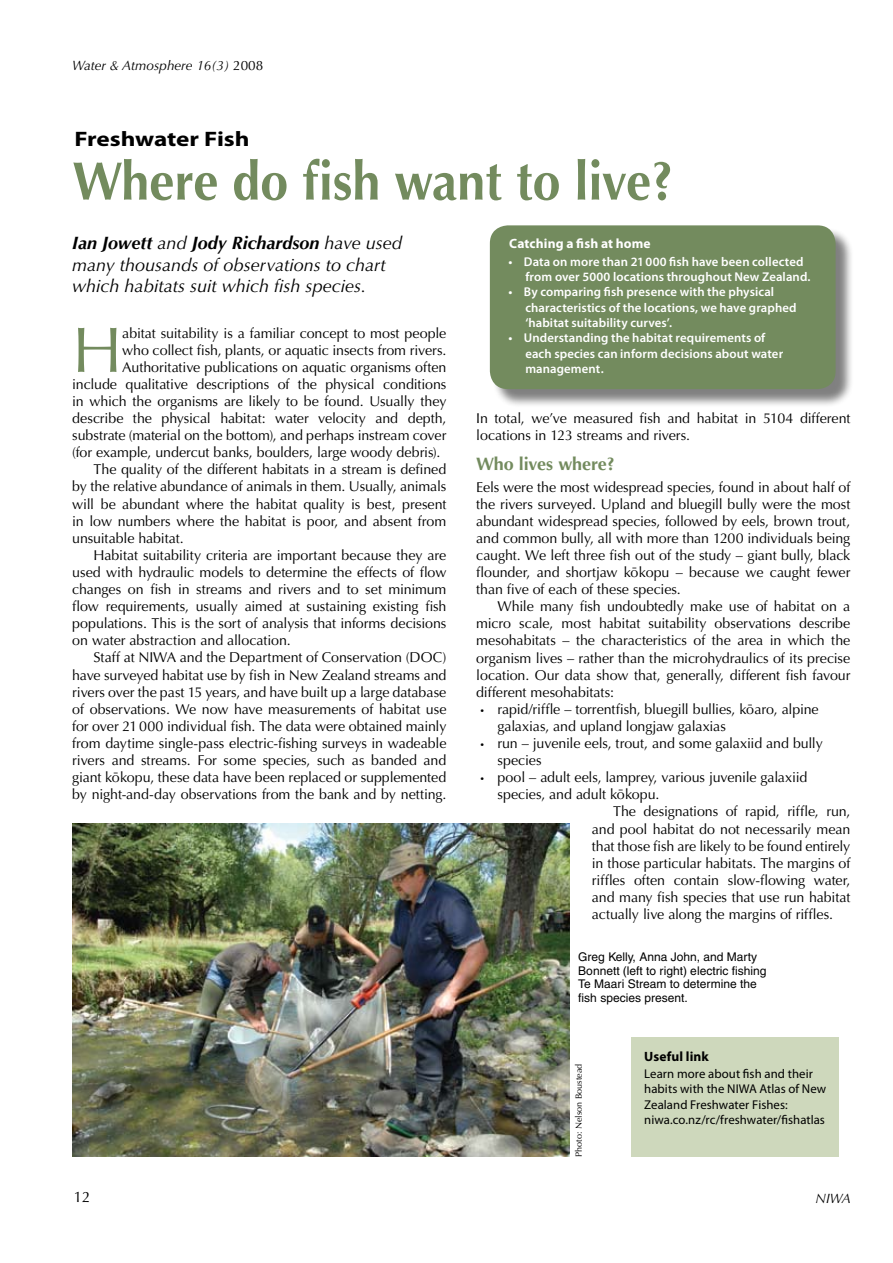
<style>
.page{position:relative;width:893px;height:1263px;background:#fff}
.page>*{position:absolute;margin:0;border:0;box-sizing:border-box;transform-origin:0 0}
.t1{font:64.2px "Optima LT Std";color:#738b5e}
.t2{font:700 54px "Optima LT Std";color:#738b5e;scale:.93 1}
.t3{font:700 21px "Myriad Pro";letter-spacing:-.005em;color:#000;scale:1.2 1}
.t4{font:italic 18px/21.6px "Optima LT Std";color:#000}
.t5{font:700 18px "Optima LT Std";letter-spacing:-.005em;color:#738b5e}
.t6{font:15px "Optima LT Std";color:#000}
.t7{font:14.25px/17.1px "Optima LT Std";letter-spacing:-.005em;color:#000}
.t8{font:italic 13.5px "Optima LT Std";color:#000}
.t9{font:700 13.5px "Myriad Pro";letter-spacing:.01em;color:#fff}
.t10{font:700 13.5px "Myriad Pro";letter-spacing:.01em;color:#000}
.t11{font:600 12.75px/15.3px "Myriad Pro";letter-spacing:.01em;color:#fff}
.t12{font:12.75px/15.3px "Myriad Pro";letter-spacing:.005em;color:#000}
.t13{font:12px/13.5px "Helvetica";color:#000}
.t14{font:9px "Optima";color:#000}
.s1{font-style:normal}
.s2{font-weight:700}
.s3{font-family:"Myriad Pro";font-size:12.75px}
</style>
<div class="page">
<div style="left:492px;top:228px;width:368px;height:186px;background:#000;opacity:.5"></div>
<div style="left:490px;top:225px;width:346px;height:164px;background:#738b5e;border-radius:18px"></div>
<div style="left:631px;top:1037px;width:208px;height:120px;background:#ced8bc"></div>
<img style="left:72px;top:824px;width:498px;height:333px">
<p class="t8" style="left:72px;top:58px;width:193px">Water &amp; Atmosphere 16(3) <span class="s1">2008</span></p>
<h3 class="t3" style="left:74px;top:127px;width:148px">Freshwater Fish</h3>
<h2 class="t2" style="left:72px;top:150px;width:648px">Where do fish want to live?</h2>
<p class="t4" style="left:72px;top:232px;width:331px"><span class="s2">Ian Jowett</span> and <span class="s2">Jody Richardson</span> have used many thousands of observations to chart which habitats suit which fish species.</p>
<p class="t9" style="left:509px;top:236px;width:143px">Catching a fish at home</p>
<p class="t11" style="left:525px;top:254px;width:287px;text-indent:-17px">• Data on more than 21000 fish have been collected from over 5000 locations throughout New Zealand.</p>
<p class="t11" style="left:525px;top:285px;width:273px;text-indent:-17px">• By comparing fish presence with the physical characteristics of the locations, we have graphed ‘habitat suitability curves’.</p>
<p class="t11" style="left:525px;top:330px;width:259px;text-indent:-17px">• Understanding the habitat requirements of each species can inform decisions about water management.</p>
<h1 class="t1" style="left:72px;top:313px;width:51px">H</h1>
<p class="t7" style="left:122px;top:324px;width:326px">abitat suitability is a familiar concept to most people</p>
<p class="t7" style="left:122px;top:341px;width:326px">who collect fish, plants, or aquatic insects from rivers.</p>
<p class="t7" style="left:122px;top:359px;width:326px">Authoritative publications on aquatic organisms often</p>
<p class="t7" style="left:72px;top:376px;width:376px">include qualitative descriptions of the physical conditions</p>
<p class="t7" style="left:72px;top:393px;width:376px">in which the organisms are likely to be found. Usually they</p>
<p class="t7" style="left:72px;top:410px;width:376px">describe the physical habitat: water velocity and depth,</p>
<p class="t7" style="left:72px;top:427px;width:376px">substrate (material on the bottom), and perhaps instream cover</p>
<p class="t7" style="left:72px;top:444px;width:370px">(for example, undercut banks, boulders, large woody debris).</p>
<p class="t7" style="left:94px;top:461px;width:354px">The quality of the different habitats in a stream is defined</p>
<p class="t7" style="left:72px;top:478px;width:376px">by the relative abundance of animals in them. Usually, animals</p>
<p class="t7" style="left:72px;top:495px;width:376px">will be abundant where the habitat quality is best, present</p>
<p class="t7" style="left:72px;top:512px;width:376px">in low numbers where the habitat is poor, and absent from</p>
<p class="t7" style="left:72px;top:530px;width:113px">unsuitable habitat.</p>
<p class="t7" style="left:94px;top:547px;width:354px">Habitat suitability criteria are important because they are</p>
<p class="t7" style="left:72px;top:564px;width:376px">used with hydraulic models to determine the effects of flow</p>
<p class="t7" style="left:72px;top:581px;width:376px">changes on fish in streams and rivers and to set minimum</p>
<p class="t7" style="left:72px;top:598px;width:376px">flow requirements, usually aimed at sustaining existing fish</p>
<p class="t7" style="left:72px;top:615px;width:376px">populations. This is the sort of analysis that informs decisions</p>
<p class="t7" style="left:72px;top:632px;width:220px">on water abstraction and allocation.</p>
<p class="t7" style="left:94px;top:649px;width:354px">Staff at NIWA and the Department of Conservation (DOC)</p>
<p class="t7" style="left:72px;top:666px;width:376px">have surveyed habitat use by fish in New Zealand streams and</p>
<p class="t7" style="left:72px;top:683px;width:376px">rivers over the past 15 years, and have built up a large database</p>
<p class="t7" style="left:72px;top:701px;width:376px">of observations. We now have measurements of habitat use</p>
<p class="t7" style="left:72px;top:718px;width:376px">for over 21000 individual fish. The data were obtained mainly</p>
<p class="t7" style="left:72px;top:735px;width:376px">from daytime single-pass electric-fishing surveys in wadeable</p>
<p class="t7" style="left:72px;top:752px;width:376px">rivers and streams. For some species, such as banded and</p>
<p class="t7" style="left:72px;top:769px;width:376px">giant ko¯kopu, these data have been replaced or supplemented</p>
<p class="t7" style="left:72px;top:786px;width:376px">by night-and-day observations from the bank and by netting.</p>
<p class="t7" style="left:476px;top:410px;width:376px">In total, we’ve measured fish and habitat in 5104 different locations in 123 streams and rivers.</p>
<p class="t5" style="left:476px;top:454px;width:140px">Who lives where?</p>
<p class="t7" style="left:476px;top:478px;width:376px;text-align:justify">Eels were the most widespread species, found in about half of the rivers surveyed. Upland and bluegill bully were the most abundant widespread species, followed by eels, brown trout, and common bully, all with more than 1200 individuals being caught. We left three fish out of the study – giant bully, black flounder, and shortjaw ko¯kopu – because we caught fewer than five of each of these species.</p>
<p class="t7" style="left:476px;top:598px;width:376px;text-align:justify;text-indent:21px">While many fish undoubtedly make use of habitat on a micro scale, most habitat suitability observations describe mesohabitats – the characteristics of the area in which the organism lives – rather than the microhydraulics of its precise location. Our data show that, generally, different fish favour different mesohabitats:</p>
<p class="t7" style="left:497px;top:701px;width:323px;text-indent:-17px"><span class="s3">•</span> rapid/riffle – torrentfish, bluegill bullies, ko¯aro, alpine galaxias, and upland longjaw galaxias</p>
<p class="t7" style="left:497px;top:735px;width:327px;text-indent:-17px"><span class="s3">•</span> run – juvenile eels, trout, and some galaxiid and bully species</p>
<p class="t7" style="left:480px;top:769px;width:328px"><span class="s3">•</span> pool – adult eels, lamprey, various juvenile galaxiid</p>
<p class="t7" style="left:497px;top:786px;width:163px">species, and adult ko¯kopu.</p>
<p class="t7" style="left:613px;top:803px;width:239px">The designations of rapid, riffle, run,</p>
<p class="t7" style="left:592px;top:820px;width:260px">and pool habitat do not necessarily mean</p>
<p class="t7" style="left:592px;top:837px;width:260px">that those fish are likely to be found entirely</p>
<p class="t7" style="left:592px;top:854px;width:260px">in those particular habitats. The margins of</p>
<p class="t7" style="left:592px;top:872px;width:260px">riffles often contain slow-flowing water,</p>
<p class="t7" style="left:592px;top:889px;width:260px">and many fish species that use run habitat</p>
<p class="t7" style="left:592px;top:906px;width:243px">actually live along the margins of riffles.</p>
<p class="t13" style="left:578px;top:950px;width:190px">Greg Kelly, Anna John, and Marty<br>Bonnett (left to right) electric fishing<br>Te Maari Stream to determine the fish species present.</p>
<p class="t14" style="left:573px;top:1157px;width:95px;rotate:-90deg">Photo: Nelson Boustead</p>
<p class="t10" style="left:644px;top:1048px;width:66px">Useful link</p>
<p class="t12" style="left:644px;top:1066px;width:184px">Learn more about fish and their habits with the NIWA Atlas of New<br>Zealand Freshwater Fishes: niwa.co.nz/rc/freshwater/fishatlas</p>
<p class="t6" style="left:74px;top:1188px;width:18px">12</p>
<p class="t8" style="left:815px;top:1190px;width:37px">NIWA</p>
</div>
